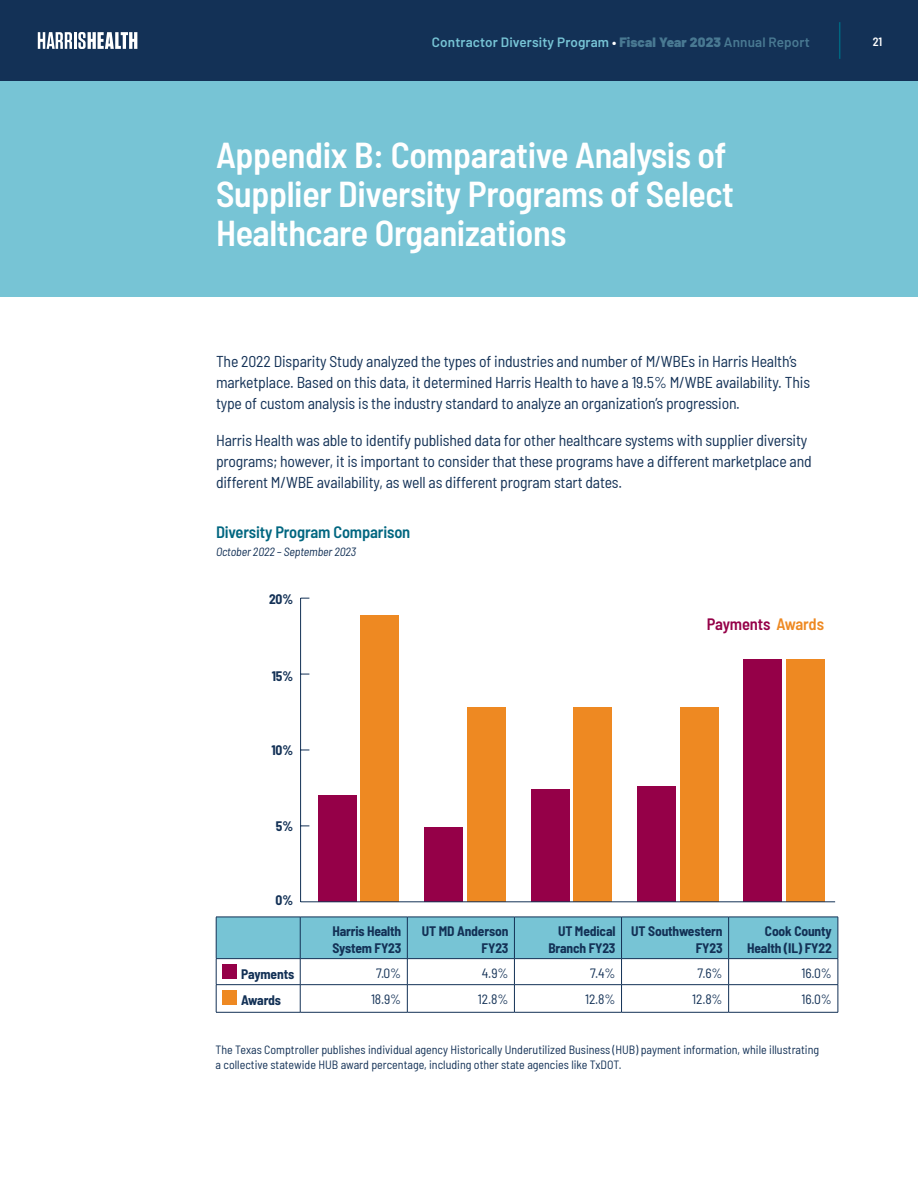
<style>
.page{position:relative;width:918px;height:1188px;background:#fff}
.page>*{position:absolute;margin:0;border:0;box-sizing:border-box;transform-origin:0 0}
.t1{font:600 semi-condensed 36px/39px "Barlow";letter-spacing:-.01em;color:#fff}
.t2{font:600 semi-condensed 16.5px "Barlow";letter-spacing:-.01em;color:#006680}
.t3{font:600 semi-condensed 16.5px "Barlow";letter-spacing:-.01em;color:#950048}
.t4{font:semi-condensed 15.75px/21px "Barlow";letter-spacing:-.01em;color:#133156}
.t5{font:700 semi-condensed 13.5px/16.2px "Barlow";letter-spacing:-.01em;color:#133156;text-align:right}
.t6{font:600 13.5px "Barlow";letter-spacing:.01em;color:#77c4d5}
.t7{font:semi-condensed 13.5px "Barlow";letter-spacing:-.01em;color:#133156}
.t8{font:semi-condensed 12px/14.4px "Barlow";color:#133156}
.t9{font:italic semi-condensed 12px "Barlow";letter-spacing:-.01em;color:#133156}
.t10{font:600 semi-condensed 12px "Barlow";color:#fff}
.s1{color:#fff}
.s2{font-weight:900;color:#497992}
.s3{color:#497992}
.s4{color:#ee8922}
</style>
<div class="page">
<div style="left:0;top:0;width:918px;height:81px;background:#133156"></div>
<svg style="left:38px;top:32px;width:99px;height:17px"></svg>
<hr style="left:839px;top:22px;width:1px;height:37px;background:#006680">
<div style="left:361px;top:615px;width:38px;height:287px;background:#ee8922"></div>
<div style="left:467px;top:707px;width:38px;height:195px;background:#ee8922"></div>
<div style="left:574px;top:707px;width:38px;height:195px;background:#ee8922"></div>
<div style="left:680px;top:707px;width:38px;height:195px;background:#ee8922"></div>
<div style="left:786px;top:659px;width:39px;height:243px;background:#ee8922"></div>
<div style="left:318px;top:796px;width:38px;height:106px;background:#950048"></div>
<div style="left:424px;top:827px;width:39px;height:75px;background:#950048"></div>
<div style="left:531px;top:789px;width:38px;height:113px;background:#950048"></div>
<div style="left:637px;top:786px;width:39px;height:116px;background:#950048"></div>
<div style="left:744px;top:659px;width:38px;height:243px;background:#950048"></div>
<div style="left:0;top:81px;width:918px;height:216px;background:#77c4d5"></div>
<svg style="left:216px;top:917px;width:623px;height:95px"></svg>
<hr style="left:216px;top:1012px;width:84px;height:1px;background:#133156">
<hr style="left:300px;top:1012px;width:107px;height:1px;background:#133156">
<hr style="left:407px;top:1012px;width:107px;height:1px;background:#133156">
<hr style="left:514px;top:1012px;width:108px;height:1px;background:#133156">
<hr style="left:622px;top:1012px;width:107px;height:1px;background:#133156">
<hr style="left:729px;top:1012px;width:109px;height:1px;background:#133156">
<div style="left:222px;top:965px;width:14px;height:14px;background:#950048"></div>
<div style="left:222px;top:991px;width:14px;height:14px;background:#ee8922"></div>
<hr style="left:300px;top:598px;width:1px;height:304px;background:#133156">
<hr style="left:301px;top:901px;width:534px;height:1px;background:#133156">
<p class="t6" style="left:432px;top:32px;width:380px">Contractor Diversity Program <span class="s1">•</span> <span class="s2">Fiscal Year 2023</span> <span class="s3">Annual Report</span></p>
<p class="t10" style="left:873px;top:34px;width:11px">21</p>
<h1 class="t1" style="left:216px;top:133px;width:520px">Appendix B: Comparative Analysis of<br>Supplier Diversity Programs of Select<br>Healthcare Organizations</h1>
<p class="t4" style="left:216px;top:349px;width:596px">The 2022 Disparity Study analyzed the types of industries and number of M/WBEs in Harris Health’s marketplace. Based on this data, it determined Harris Health to have a 19.5% M/WBE availability. This type of custom analysis is the industry standard to analyze an organization’s progression.</p>
<p class="t4" style="left:216px;top:429px;width:597px">Harris Health was able to identify published data for other healthcare systems with supplier diversity programs; however, it is important to consider that these programs have a different marketplace and different M/WBE availability, as well as different program start dates.</p>
<p class="t2" style="left:216px;top:520px;width:196px">Diversity Program Comparison</p>
<p class="t9" style="left:216px;top:543px;width:142px">October 2022 – September 2023</p>
<p class="t5" style="left:269px;top:590px;width:26px">20%</p>
<p class="t5" style="left:272px;top:667px;width:23px">15%</p>
<p class="t5" style="left:271px;top:742px;width:23px">10%</p>
<p class="t5" style="left:276px;top:817px;width:19px">5%</p>
<p class="t5" style="left:276px;top:891px;width:19px">0%</p>
<p class="t3" style="left:707px;top:612px;width:119px">Payments <span class="s4">Awards</span></p>
<p class="t5" style="left:332px;top:923px;width:70px;text-align:left">Harris Health<br>System FY23</p>
<p class="t5" style="left:422px;top:923px;width:88px">UT MD Anderson<br>FY23</p>
<p class="t5" style="left:548px;top:923px;width:69px">UT Medical<br>Branch FY23</p>
<p class="t5" style="left:631px;top:923px;width:93px">UT Southwestern<br>FY23</p>
<p class="t5" style="left:747px;top:923px;width:86px">Cook County<br>Health (IL) FY22</p>
<p class="t5" style="left:241px;top:965px;width:55px">Payments</p>
<p class="t7" style="left:376px;top:964px;width:27px">7.0%</p>
<p class="t7" style="left:482px;top:964px;width:28px">4.9%</p>
<p class="t7" style="left:590px;top:964px;width:27px">7.4%</p>
<p class="t7" style="left:698px;top:964px;width:26px">7.6%</p>
<p class="t7" style="left:802px;top:964px;width:32px">16.0%</p>
<p class="t5" style="left:241px;top:991px;width:41px">Awards</p>
<p class="t7" style="left:371px;top:990px;width:32px">18.9%</p>
<p class="t7" style="left:478px;top:990px;width:32px">12.8%</p>
<p class="t7" style="left:585px;top:990px;width:32px">12.8%</p>
<p class="t7" style="left:692px;top:990px;width:32px">12.8%</p>
<p class="t7" style="left:802px;top:990px;width:32px">16.0%</p>
<p class="t8" style="left:216px;top:1042px;width:605px">The Texas Comptroller publishes individual agency Historically Underutilized Business (HUB) payment information, while illustrating a collective statewide HUB award percentage, including other state agencies like TxDOT.</p>
</div>
